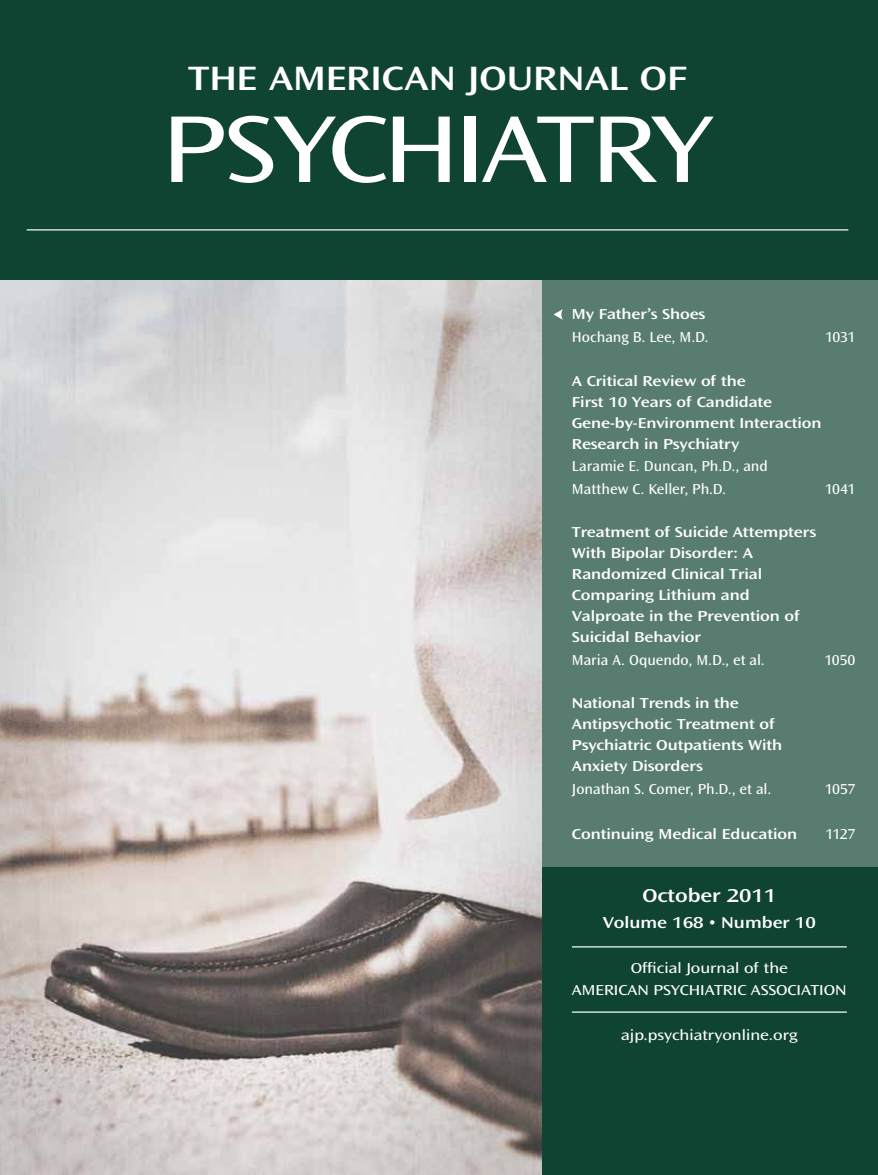
<style>
.page{position:relative;width:878px;height:1175px;background:#fff}
.page>*{position:absolute;margin:0;border:0;box-sizing:border-box;transform-origin:0 0}
.t1{font:99px "Ocean Sans MM 403 800";letter-spacing:-.035em;color:#fff}
.t2{font:35.25px "Ocean Sans MM 512 800";color:#fff}
.t3{font:19.5px "Ocean Sans MM 512 800";color:#fff}
.t4{font:16.5px "Ocean Sans MM 512 800";color:#fff}
.t5{font:15px/21px "Ocean Sans MM 512 800";letter-spacing:-.005em;color:#fff}
.t6{font:15px/22.5px "Ocean Sans MM 403 572";letter-spacing:-.005em;color:#fff}
.t7{font:15px/22.5px "Ocean Sans MM 403 800";color:#fff;text-align:center}
.t8{font:15px "Ocean Sans MM 403 800";letter-spacing:.1em;color:#fff}
</style>
<div class="page">
<div style="left:0;top:0;width:878px;height:1174px;background:#104432"></div>
<hr style="left:27px;top:229px;width:821px;height:2px;background:#cfdad6">
<div style="left:541px;top:280px;width:337px;height:586px;background:#587c70"></div>
<hr style="left:572px;top:1011px;width:274px;height:1px;background:#cfdad6">
<hr style="left:572px;top:946px;width:274px;height:1px;background:#cfdad6">
<svg style="left:553px;top:309px;width:10px;height:11px"></svg>
<img style="left:0;top:280px;width:541px;height:894px">
<h2 class="t2" style="left:188px;top:59px;width:500px">THE AMERICAN JOURNAL OF</h2>
<h1 class="t1" style="left:162px;top:95px;width:552px">PSYCHIATRY</h1>
<p class="t5" style="left:572px;top:304px;width:135px">My Father’s Shoes</p>
<p class="t6" style="left:572px;top:326px;width:138px">Hochang B. Lee, M.D.</p>
<p class="t6" style="left:825px;top:326px;width:32px">1031</p>
<p class="t5" style="left:572px;top:370px;width:251px">A Critical Review of the<br>First 10 Years of Candidate<br>Gene-by-Environment Interaction<br>Research in Psychiatry</p>
<p class="t6" style="left:572px;top:455px;width:197px">Laramie E. Duncan, Ph.D., and<br>Matthew C. Keller, Ph.D.</p>
<p class="t6" style="left:824px;top:477px;width:32px">1041</p>
<p class="t5" style="left:572px;top:522px;width:246px">Treatment of Suicide Attempters<br>With Bipolar Disorder: A<br>Randomized Clinical Trial<br>Comparing Lithium and<br>Valproate in the Prevention of<br>Suicidal Behavior</p>
<p class="t6" style="left:572px;top:648px;width:194px">Maria A. Oquendo, M.D., et al.</p>
<p class="t6" style="left:824px;top:648px;width:33px">1050</p>
<p class="t5" style="left:572px;top:693px;width:212px">National Trends in the<br>Antipsychotic Treatment of<br>Psychiatric Outpatients With<br>Anxiety Disorders</p>
<p class="t6" style="left:572px;top:777px;width:201px">Jonathan S. Comer, Ph.D., et al.</p>
<p class="t6" style="left:824px;top:777px;width:32px">1057</p>
<p class="t5" style="left:572px;top:823px;width:227px">Continuing Medical Education</p>
<p class="t6" style="left:825px;top:822px;width:31px">1127</p>
<h3 class="t3" style="left:642px;top:885px;width:135px">October 2011</h3>
<p class="t4" style="left:602px;top:913px;width:214px">Volume 168 • Number 10</p>
<p class="t7" style="left:572px;top:956px;width:274px">Official Journal of the<br>AM ERICAN PSYCHIATRIC ASSO CIATIO N</p>
<p class="t8" style="left:621px;top:1026px;width:176px">ajp.psychiatryonline.org</p>
</div>
